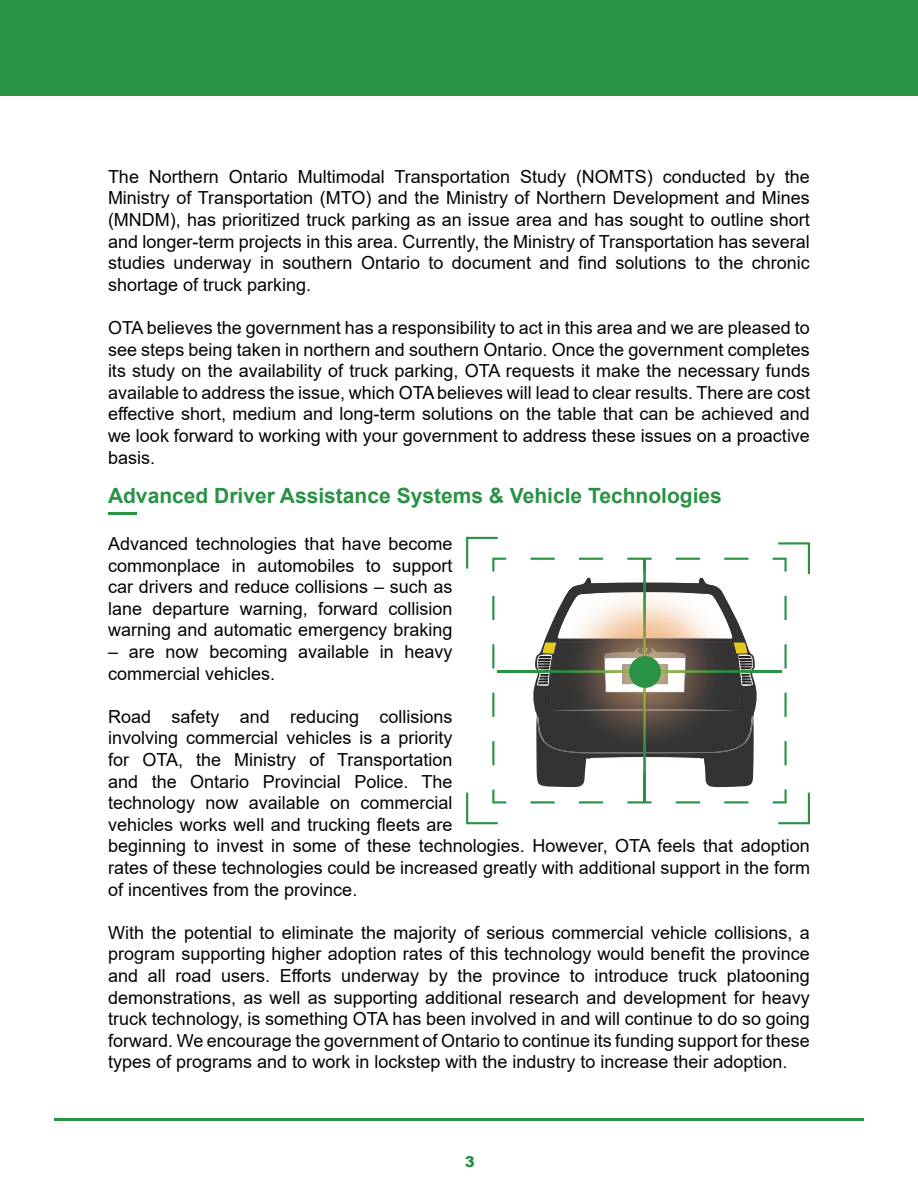
<style>
.page{position:relative;width:918px;height:1188px;background:#fff}
.page>*{position:absolute;margin:0;border:0;box-sizing:border-box;transform-origin:0 0}
.t1{font:700 21px "Arial";color:#299244}
.t2{font:18px/21.6px "Arial";color:#040503;text-align:justify}
.t3{font:900 15px "Arial";color:#299244}
</style>
<div class="page">
<div style="left:0;top:0;width:918px;height:95px;background:#299244"></div>
<hr style="left:54px;top:1118px;width:810px;height:3px;background:#299244">
<hr style="left:108px;top:512px;width:29px;height:3px;background:#299244">
<svg style="left:533px;top:639px;width:224px;height:148px"></svg>
<svg style="left:773px;top:790px;width:37px;height:34px"></svg>
<hr style="left:530px;top:801px;width:25px;height:2px;background:#299244">
<hr style="left:579px;top:801px;width:24px;height:2px;background:#299244">
<hr style="left:627px;top:801px;width:25px;height:2px;background:#299244">
<hr style="left:676px;top:801px;width:24px;height:2px;background:#299244">
<hr style="left:724px;top:801px;width:24px;height:2px;background:#299244">
<svg style="left:466px;top:790px;width:40px;height:34px"></svg>
<hr style="left:492px;top:596px;width:2px;height:24px;background:#299244">
<hr style="left:492px;top:644px;width:2px;height:24px;background:#299244">
<hr style="left:492px;top:693px;width:2px;height:24px;background:#299244">
<hr style="left:492px;top:741px;width:2px;height:24px;background:#299244">
<svg style="left:466px;top:537px;width:40px;height:35px"></svg>
<hr style="left:724px;top:558px;width:24px;height:2px;background:#299244">
<hr style="left:676px;top:558px;width:24px;height:2px;background:#299244">
<hr style="left:627px;top:558px;width:25px;height:2px;background:#299244">
<hr style="left:579px;top:558px;width:24px;height:2px;background:#299244">
<hr style="left:530px;top:558px;width:25px;height:2px;background:#299244">
<svg style="left:773px;top:542px;width:37px;height:32px"></svg>
<hr style="left:784px;top:741px;width:3px;height:24px;background:#299244">
<hr style="left:784px;top:693px;width:3px;height:24px;background:#299244">
<hr style="left:784px;top:644px;width:3px;height:24px;background:#299244">
<hr style="left:784px;top:596px;width:3px;height:24px;background:#299244">
<hr style="left:644px;top:559px;width:2px;height:243px;background:#299244">
<hr style="left:498px;top:670px;width:284px;height:3px;background:#299244">
<img style="left:646px;top:578px;width:99px;height:64px">
<img style="left:588px;top:572px;width:58px;height:70px">
<img style="left:544px;top:578px;width:100px;height:64px">
<img style="left:646px;top:753px;width:99px;height:19px">
<img style="left:544px;top:753px;width:100px;height:19px">
<img style="left:645px;top:754px;width:1px;height:18px">
<img style="left:646px;top:610px;width:61px;height:29px">
<img style="left:646px;top:639px;width:61px;height:3px">
<img style="left:583px;top:610px;width:61px;height:29px">
<img style="left:583px;top:639px;width:61px;height:3px">
<svg style="left:537px;top:642px;width:216px;height:111px;background:#58584c"></svg>
<p class="t2" style="left:108px;top:166px;width:703px">The Northern Ontario Multimodal Transportation Study (NOMTS) conducted by the Ministry of Transportation (MTO) and the Ministry of Northern Development and Mines (MNDM), has prioritized truck parking as an issue area and has sought to outline short and longer-term projects in this area. Currently, the Ministry of Transportation has several studies underway in southern Ontario to document and find solutions to the chronic shortage of truck parking.</p>
<p class="t2" style="left:108px;top:317px;width:704px">OTA believes the government has a responsibility to act in this area and we are pleased to see steps being taken in northern and southern Ontario. Once the government completes its study on the availability of truck parking, OTA requests it make the necessary funds available to address the issue, which OTA believes will lead to clear results. There are cost effective short, medium and long-term solutions on the table that can be achieved and we look forward to working with your government to address these issues on a proactive basis.</p>
<p class="t1" style="left:108px;top:481px;width:615px">Advanced Driver Assistance Systems &amp; Vehicle Technologies</p>
<p class="t2" style="left:108px;top:533px;width:346px">Advanced technologies that have become commonplace in automobiles to support car drivers and reduce collisions – such as lane departure warning, forward collision warning and automatic emergency braking</p>
<p class="t2" style="left:108px;top:641px;width:346px">– are now becoming available in heavy commercial vehicles.</p>
<p class="t2" style="left:108px;top:706px;width:703px;text-align:left">Road safety and reducing collisions<br>involving commercial vehicles is a priority<br>for OTA, the Ministry of Transportation<br>and the Ontario Provincial Police. The<br>technology now available on commercial<br>vehicles works well and trucking fleets are<br>beginning to invest in some of these technologies. However, OTA feels that adoption rates of these technologies could be increased greatly with additional support in the form of incentives from the province.</p>
<p class="t2" style="left:108px;top:922px;width:703px">With the potential to eliminate the majority of serious commercial vehicle collisions, a program supporting higher adoption rates of this technology would benefit the province and all road users. Efforts underway by the province to introduce truck platooning demonstrations, as well as supporting additional research and development for heavy truck technology, is something OTA has been involved in and will continue to do so going forward. We encourage the government of Ontario to continue its funding support for these types of programs and to work in lockstep with the industry to increase their adoption.</p>
<p class="t3" style="left:465px;top:1151px;width:12px">3</p>
</div>
